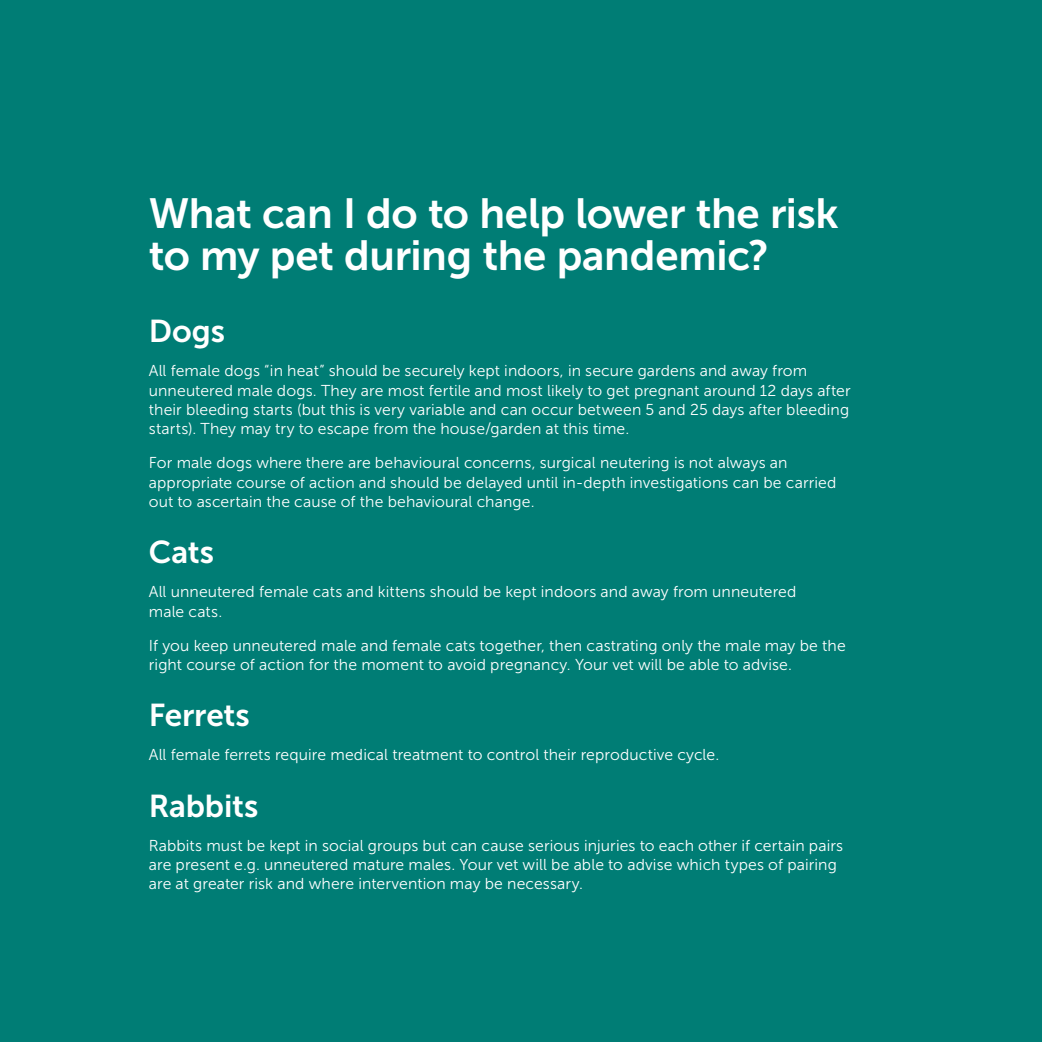
<style>
.page{position:relative;width:1042px;height:1042px;background:#007d75}
.page>*{position:absolute;margin:0;border:0;box-sizing:border-box;transform-origin:0 0}
.t1{font:42px/42px "Museo Sans 700";letter-spacing:-.01em;color:#fff}
.t2{font:31.5px "Museo Sans 700";letter-spacing:-.005em;color:#fff}
.t3{font:15.75px/19.2px "Museo Sans 300";letter-spacing:.005em;color:#fff}
</style>
<div class="page">
<h1 class="t1" style="left:149px;top:193px;width:691px">What can I do to help lower the risk to my pet during the pandemic?</h1>
<h2 class="t2" style="left:149px;top:314px;width:78px">Dogs</h2>
<p class="t3" style="left:149px;top:361px;width:703px">All female dogs “in heat” should be securely kept indoors, in secure gardens and away from unneutered male dogs. They are most fertile and most likely to get pregnant around 12 days after their bleeding starts (but this is very variable and can occur between 5 and 25 days after bleeding starts). They may try to escape from the house/garden at this time.</p>
<p class="t3" style="left:149px;top:453px;width:689px">For male dogs where there are behavioural concerns, surgical neutering is not always an appropriate course of action and should be delayed until in-depth investigations can be carried out to ascertain the cause of the behavioural change.</p>
<h2 class="t2" style="left:149px;top:535px;width:67px">Cats</h2>
<p class="t3" style="left:149px;top:582px;width:649px">All unneutered female cats and kittens should be kept indoors and away from unneutered male cats.</p>
<p class="t3" style="left:149px;top:636px;width:698px">If you keep unneutered male and female cats together, then castrating only the male may be the right course of action for the moment to avoid pregnancy. Your vet will be able to advise.</p>
<h2 class="t2" style="left:149px;top:698px;width:102px">Ferrets</h2>
<p class="t3" style="left:149px;top:745px;width:572px">All female ferrets require medical treatment to control their reproductive cycle.</p>
<h2 class="t2" style="left:149px;top:788px;width:111px">Rabbits</h2>
<p class="t3" style="left:149px;top:836px;width:696px">Rabbits must be kept in social groups but can cause serious injuries to each other if certain pairs are present e.g. unneutered mature males. Your vet will be able to advise which types of pairing are at greater risk and where intervention may be necessary.</p>
</div>
